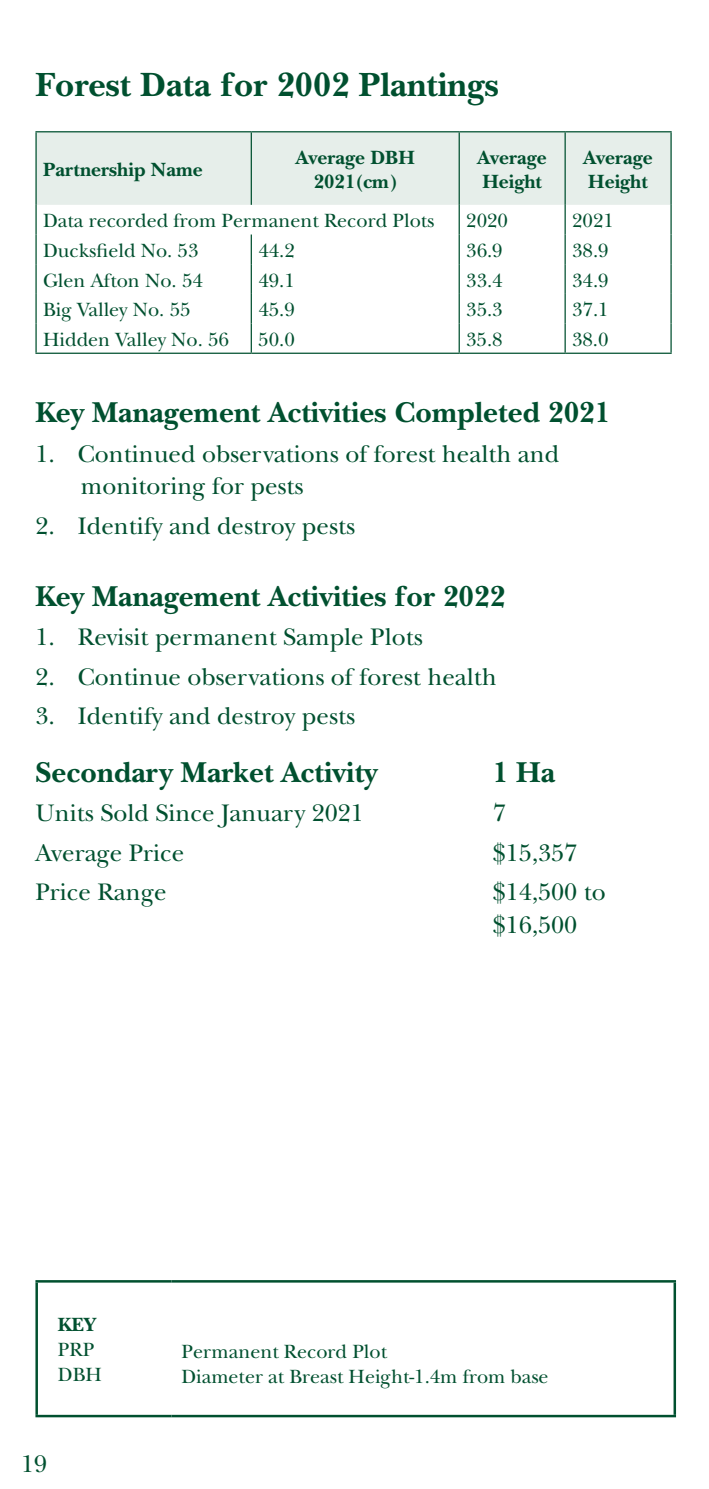
<style>
.page{position:relative;width:709px;height:1489px;background:#fff}
.page>*{position:absolute;margin:0;border:0;box-sizing:border-box;transform-origin:0 0}
.t1{font:700 35px "New Baskerville";color:#00502f}
.t2{font:700 30px "New Baskerville";color:#00502f}
.t3{font:25px/32.5px "New Baskerville";color:#00502f}
.t4{font:20px/25px "New Baskerville";color:#00502f}
.t5{font:700 20px/24px "New Baskerville";color:#00502f}
</style>
<div class="page">
<hr style="left:35px;top:1279px;width:136px;height:3px;background:#00502f">
<hr style="left:35px;top:1282px;width:3px;height:132px;background:#00502f">
<hr style="left:35px;top:1414px;width:136px;height:3px;background:#00502f">
<hr style="left:171px;top:1279px;width:505px;height:3px;background:#00502f">
<hr style="left:673px;top:1282px;width:3px;height:132px;background:#00502f">
<hr style="left:171px;top:1414px;width:505px;height:3px;background:#00502f">
<div style="left:37px;top:132px;width:633px;height:73px;background:#e6eeea"></div>
<hr style="left:35px;top:131px;width:216px;height:1px;background:#00502f">
<hr style="left:35px;top:132px;width:2px;height:73px;background:#00502f">
<hr style="left:251px;top:131px;width:208px;height:1px;background:#00502f">
<hr style="left:251px;top:132px;width:1px;height:73px;background:#00502f">
<hr style="left:459px;top:131px;width:106px;height:1px;background:#00502f">
<hr style="left:565px;top:131px;width:106px;height:1px;background:#00502f">
<hr style="left:670px;top:132px;width:1px;height:73px;background:#00502f">
<hr style="left:458px;top:132px;width:2px;height:73px;background:#00502f">
<hr style="left:564px;top:132px;width:2px;height:73px;background:#00502f">
<hr style="left:564px;top:205px;width:2px;height:29px;background:#00502f">
<svg style="left:670px;top:205px;width:1px;height:29px"></svg>
<hr style="left:35px;top:234px;width:2px;height:30px;background:#00502f">
<hr style="left:458px;top:234px;width:2px;height:30px;background:#00502f">
<hr style="left:564px;top:234px;width:2px;height:30px;background:#00502f">
<hr style="left:670px;top:234px;width:1px;height:30px;background:#00502f">
<hr style="left:35px;top:264px;width:2px;height:30px;background:#00502f">
<hr style="left:458px;top:264px;width:2px;height:30px;background:#00502f">
<hr style="left:564px;top:264px;width:2px;height:30px;background:#00502f">
<hr style="left:670px;top:264px;width:1px;height:30px;background:#00502f">
<hr style="left:35px;top:294px;width:2px;height:29px;background:#00502f">
<hr style="left:458px;top:294px;width:2px;height:29px;background:#00502f">
<hr style="left:564px;top:294px;width:2px;height:29px;background:#00502f">
<hr style="left:35px;top:323px;width:2px;height:29px;background:#00502f">
<hr style="left:458px;top:323px;width:2px;height:29px;background:#00502f">
<hr style="left:564px;top:323px;width:2px;height:29px;background:#00502f">
<svg style="left:670px;top:294px;width:1px;height:58px"></svg>
<hr style="left:35px;top:205px;width:2px;height:29px;background:#00502f">
<hr style="left:458px;top:205px;width:2px;height:29px;background:#00502f">
<hr style="left:251px;top:234px;width:1px;height:30px;background:#00502f">
<hr style="left:35px;top:352px;width:216px;height:2px;background:#00502f">
<hr style="left:251px;top:352px;width:208px;height:2px;background:#00502f">
<hr style="left:459px;top:352px;width:106px;height:2px;background:#00502f">
<hr style="left:565px;top:352px;width:106px;height:2px;background:#00502f">
<hr style="left:251px;top:264px;width:1px;height:30px;background:#00502f">
<svg style="left:251px;top:294px;width:1px;height:58px"></svg>
<h1 class="t1" style="left:35px;top:65px;width:465px">Forest Data for 2002 Plantings</h1>
<p class="t5" style="left:43px;top:157px;width:161px">Partnership Name</p>
<p class="t5" style="left:296px;top:145px;width:121px;text-align:center">Average DBH<br>2021(cm)</p>
<p class="t5" style="left:477px;top:145px;width:71px">Average<br>Height</p>
<p class="t5" style="left:583px;top:145px;width:71px">Average<br>Height</p>
<p class="t4" style="left:43px;top:208px;width:393px">Data recorded from Permanent Record Plots</p>
<p class="t4" style="left:466px;top:208px;width:43px">2020</p>
<p class="t4" style="left:572px;top:208px;width:43px">2021</p>
<p class="t4" style="left:43px;top:238px;width:157px">Ducksfield No. 53</p>
<p class="t4" style="left:258px;top:238px;width:38px">44.2</p>
<p class="t4" style="left:466px;top:238px;width:38px">36.9</p>
<p class="t4" style="left:572px;top:238px;width:38px">38.9</p>
<p class="t4" style="left:43px;top:267px;width:161px">Glen Afton No. 54</p>
<p class="t4" style="left:258px;top:267px;width:38px">49.1</p>
<p class="t4" style="left:466px;top:267px;width:38px">33.4</p>
<p class="t4" style="left:572px;top:267px;width:38px">34.9</p>
<p class="t4" style="left:43px;top:297px;width:149px">Big Valley No. 55</p>
<p class="t4" style="left:258px;top:297px;width:38px">45.9</p>
<p class="t4" style="left:466px;top:297px;width:38px">35.3</p>
<p class="t4" style="left:572px;top:297px;width:38px">37.1</p>
<p class="t4" style="left:43px;top:327px;width:187px">Hidden Valley No. 56</p>
<p class="t4" style="left:258px;top:327px;width:38px">50.0</p>
<p class="t4" style="left:466px;top:327px;width:38px">35.8</p>
<p class="t4" style="left:572px;top:327px;width:38px">38.0</p>
<p class="t2" style="left:35px;top:395px;width:576px">Key Management Activities Completed 2021</p>
<p class="t3" style="left:81px;top:437px;width:480px;text-indent:-45px">1. Continued observations of forest health and monitoring for pests</p>
<p class="t3" style="left:35px;top:509px;width:321px">2. Identify and destroy pests</p>
<p class="t2" style="left:35px;top:578px;width:471px">Key Management Activities for 2022</p>
<p class="t3" style="left:35px;top:620px;width:389px">1. Revisit permanent Sample Plots</p>
<p class="t3" style="left:35px;top:660px;width:463px">2. Continue observations of forest health</p>
<p class="t3" style="left:35px;top:699px;width:321px">3. Identify and destroy pests</p>
<p class="t2" style="left:35px;top:754px;width:343px">Secondary Market Activity</p>
<p class="t2" style="left:493px;top:754px;width:64px">1 Ha</p>
<p class="t3" style="left:35px;top:796px;width:330px">Units Sold Since January 2021</p>
<p class="t3" style="left:493px;top:796px;width:14px">7</p>
<p class="t3" style="left:35px;top:836px;width:150px">Average Price</p>
<p class="t3" style="left:493px;top:836px;width:86px">$15,357</p>
<p class="t3" style="left:35px;top:875px;width:133px">Price Range</p>
<p class="t3" style="left:493px;top:875px;width:114px">$14,500 to $16,500</p>
<p class="t5" style="left:58px;top:1312px;width:40px">KEY</p>
<p class="t4" style="left:58px;top:1337px;width:46px">PRP<br>DBH</p>
<p class="t4" style="left:181px;top:1339px;width:369px">Permanent Record Plot<br>Diameter at Breast Height-1.4m from base</p>
<p class="t3" style="left:21px;top:1447px;width:28px">19</p>
</div>
